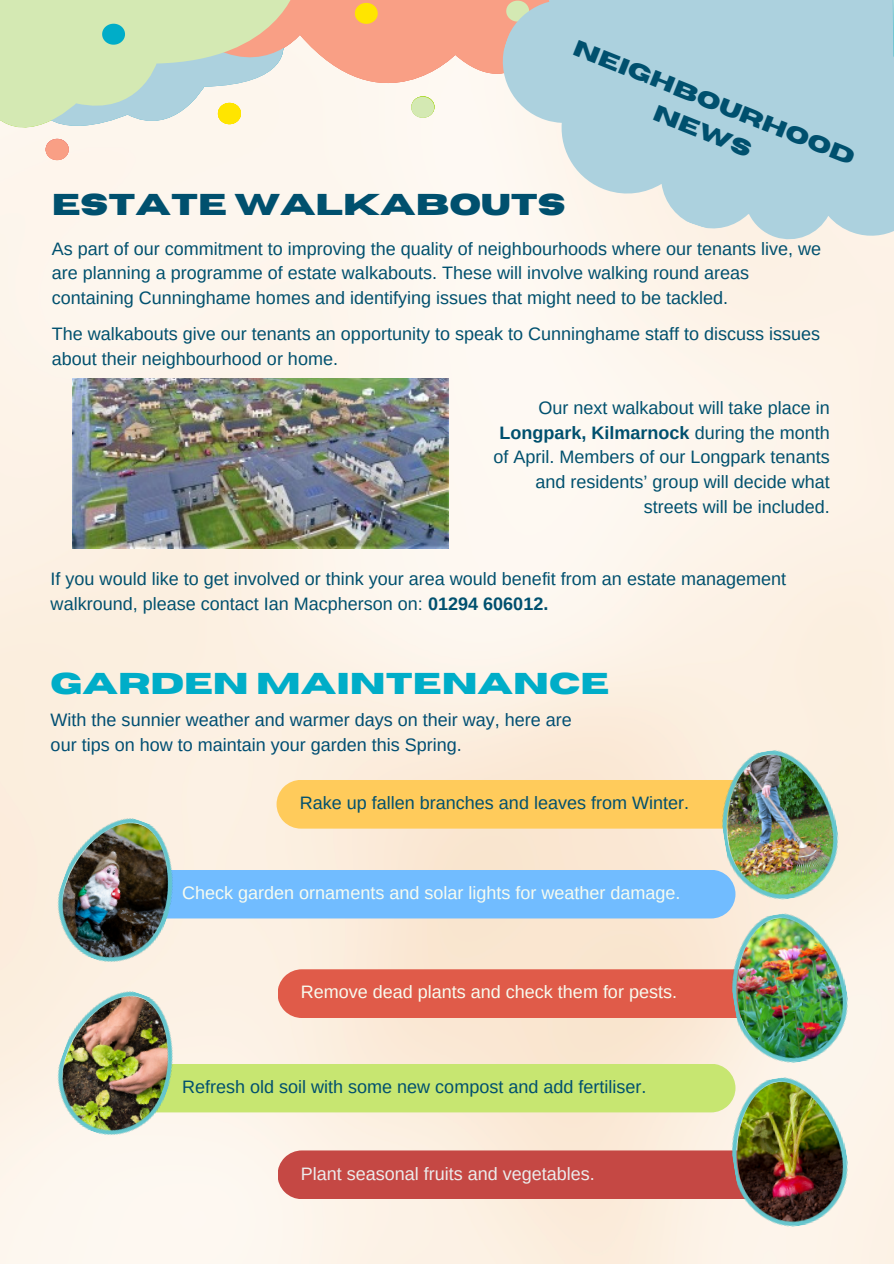
<style>
.page{position:relative;width:894px;height:1264px;background:#fff}
.page>*{position:absolute;margin:0;border:0;box-sizing:border-box;transform-origin:0 0}
.t1{font:700 30px "Horizon";color:#00adc8}
.t2{font:700 30px "Horizon";color:#00506e}
.t3{font:700 22.5px/31.5px "Horizon";color:#00506e;text-align:center}
.t4{font:18px/24.8px "Arimo";color:#00506e}
.t5{font:18px/24.8px "Arimo";color:#004e72}
.t6{font:18px "Arimo";color:#f7fcf0}
.t7{font:18px "Arimo";color:#ececec}
.s1{font-weight:700}
</style>
<div class="page">
<img style="left:0;top:130px;width:893px;height:1133px">
<svg style="left:296px;top:0;width:174px;height:130px;fill:#f99f85"></svg>
<svg style="left:355px;top:2px;width:23px;height:22px"></svg>
<svg style="left:411px;top:96px;width:23px;height:22px"></svg>
<svg style="left:0;top:0;width:296px;height:156px;background:#dbe8b9"></svg>
<svg style="left:37px;top:23px;width:253px;height:137px;background:#dce5cd"></svg>
<svg style="left:470px;top:0;width:423px;height:291px;background:#cadce0"></svg>
<div style="left:711px;top:742px;width:135px;height:163px;background:#fbefe0"></div>
<svg style="left:87px;top:750px;width:751px;height:168px;background:#cccfbd"></svg>
<img style="left:42px;top:803px;width:153px;height:172px">
<div style="left:277px;top:969px;width:443px;height:49px;background:#e05b49"></div>
<img style="left:720px;top:905px;width:136px;height:329px">
<div style="left:195px;top:1063px;width:540px;height:49px;background:#c7e671"></div>
<img style="left:42px;top:975px;width:153px;height:175px">
<div style="left:277px;top:1150px;width:455px;height:49px;background:#c54844"></div>
<img style="left:732px;top:1077px;width:115px;height:151px">
<img style="left:73px;top:378px;width:375px;height:170px">
<p class="t3" style="left:580px;top:32px;width:302px;rotate:22deg">NEIGHBOURHOOD<br>NEWS</p>
<h1 class="t2" style="left:52px;top:190px;width:515px">ESTATE WALKABOUTS</h1>
<p class="t4" style="left:52px;top:236px;width:770px">As part of our commitment to improving the quality of neighbourhoods where our tenants live, we are planning a programme of estate walkabouts. These will involve walking round areas containing Cunninghame homes and identifying issues that might need to be tackled.</p>
<p class="t4" style="left:52px;top:321px;width:769px">The walkabouts give our tenants an opportunity to speak to Cunninghame staff to discuss issues about their neighbourhood or home.</p>
<p class="t4" style="left:493px;top:395px;width:338px;text-align:right">Our next walkabout will take place in <span class="s1">Longpark, Kilmarnock</span> during the month of April. Members of our Longpark tenants and residents’ group will decide what streets will be included.</p>
<p class="t4" style="left:51px;top:566px;width:736px">If you would like to get involved or think your area would benefit from an estate management walkround, please contact Ian Macpherson on: <span class="s1">01294 606012.</span></p>
<h1 class="t1" style="left:51px;top:668px;width:560px">GARDEN MAINTENANCE</h1>
<p class="t5" style="left:51px;top:707px;width:522px">With the sunnier weather and warmer days on their way, here are our tips on how to maintain your garden this Spring.</p>
<p class="t4" style="left:300px;top:790px;width:390px">Rake up fallen branches and leaves from Winter.</p>
<p class="t6" style="left:182px;top:882px;width:499px">Check garden ornaments and solar lights for weather damage.</p>
<p class="t6" style="left:300px;top:981px;width:377px">Remove dead plants and check them for pests.</p>
<p class="t4" style="left:182px;top:1073px;width:465px">Refresh old soil with some new compost and add fertiliser.</p>
<p class="t7" style="left:300px;top:1163px;width:295px">Plant seasonal fruits and vegetables.</p>
</div>
